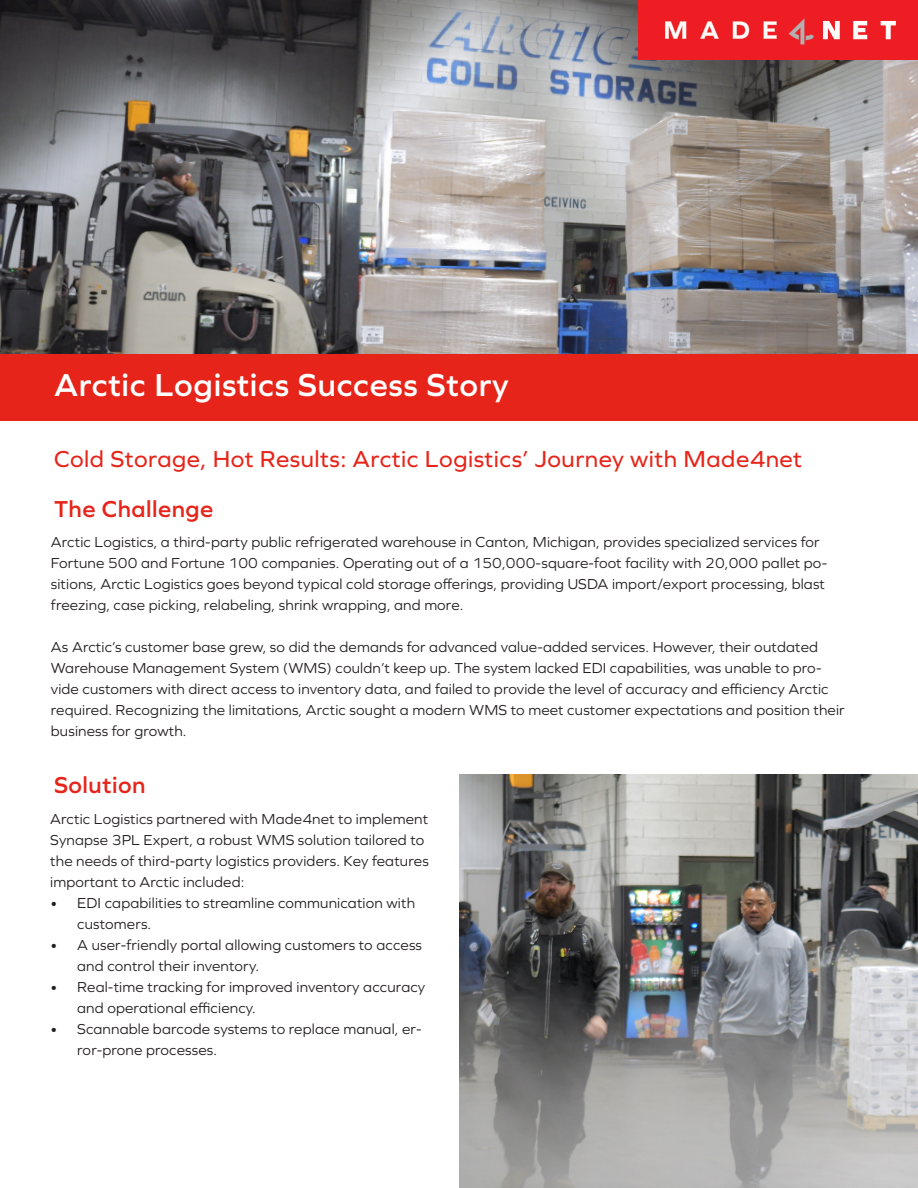
<style>
.page{position:relative;width:918px;height:1188px;background:#fff}
.page>*{position:absolute;margin:0;border:0;box-sizing:border-box;transform-origin:0 0}
.t1{font:600 33px "Graphie";letter-spacing:.02em;color:#fff}
.t2{font:24px "Graphie";letter-spacing:.02em;color:#e72419}
.t3{font:600 24px "Graphie";letter-spacing:.02em;color:#e72419}
.t4{font:15px/21px "Graphie";letter-spacing:.01em;color:#231f20}
</style>
<div class="page">
<img style="left:0;top:0;width:918px;height:354px">
<div style="left:0;top:354px;width:918px;height:66px;background:#e72419"></div>
<div style="left:639px;top:0;width:279px;height:60px;background:#ed1d23"></div>
<svg style="left:823px;top:21px;width:16px;height:18px"></svg>
<svg style="left:854px;top:21px;width:13px;height:18px"></svg>
<svg style="left:881px;top:21px;width:15px;height:18px"></svg>
<svg style="left:665px;top:21px;width:21px;height:18px"></svg>
<svg style="left:700px;top:21px;width:19px;height:18px"></svg>
<svg style="left:733px;top:21px;width:16px;height:18px"></svg>
<svg style="left:764px;top:21px;width:13px;height:18px"></svg>
<svg style="left:789px;top:18px;width:25px;height:26px"></svg>
<img style="left:459px;top:775px;width:459px;height:413px">
<p class="t1" style="left:54px;top:365px;width:456px">Arctic Logistics Success Story</p>
<p class="t2" style="left:54px;top:445px;width:750px">Cold Storage, Hot Results: Arctic Logistics’ Journey with Made4net</p>
<p class="t3" style="left:54px;top:495px;width:161px">The Challenge</p>
<p class="t4" style="left:51px;top:531px;width:778px">Arctic Logistics, a third-party public refrigerated warehouse in Canton, Michigan, provides specialized services for Fortune 500 and Fortune 100 companies. Operating out of a 150,000-square-foot facility with 20,000 pallet po&shy;sitions, Arctic Logistics goes beyond typical cold storage offerings, providing USDA import/export processing, blast freezing, case picking, relabeling, shrink wrapping, and more.</p>
<p class="t4" style="left:51px;top:636px;width:795px">As Arctic’s customer base grew, so did the demands for advanced value-added services. However, their outdated Warehouse Management System (WMS) couldn’t keep up. The system lacked EDI capabilities, was unable to pro&shy;vide customers with direct access to inventory data, and failed to provide the level of accuracy and efficiency Arctic required. Recognizing the limitations, Arctic sought a modern WMS to meet customer expectations and position their business for growth.</p>
<p class="t3" style="left:54px;top:770px;width:93px">Solution</p>
<p class="t4" style="left:50px;top:808px;width:380px">Arctic Logistics partnered with Made4net to implement Synapse 3PL Expert, a robust WMS solution tailored to the needs of third-party logistics providers. Key features important to Arctic included:</p>
<p class="t4" style="left:77px;top:892px;width:339px;text-indent:-27px">• EDI capabilities to streamline communication with customers.</p>
<p class="t4" style="left:77px;top:934px;width:346px;text-indent:-27px">• A user-friendly portal allowing customers to access and control their inventory.</p>
<p class="t4" style="left:77px;top:976px;width:350px;text-indent:-27px">• Real-time tracking for improved inventory accuracy and operational efficiency.</p>
<p class="t4" style="left:77px;top:1018px;width:346px;text-indent:-27px">• Scannable barcode systems to replace manual, er&shy;ror-prone processes.</p>
</div>
